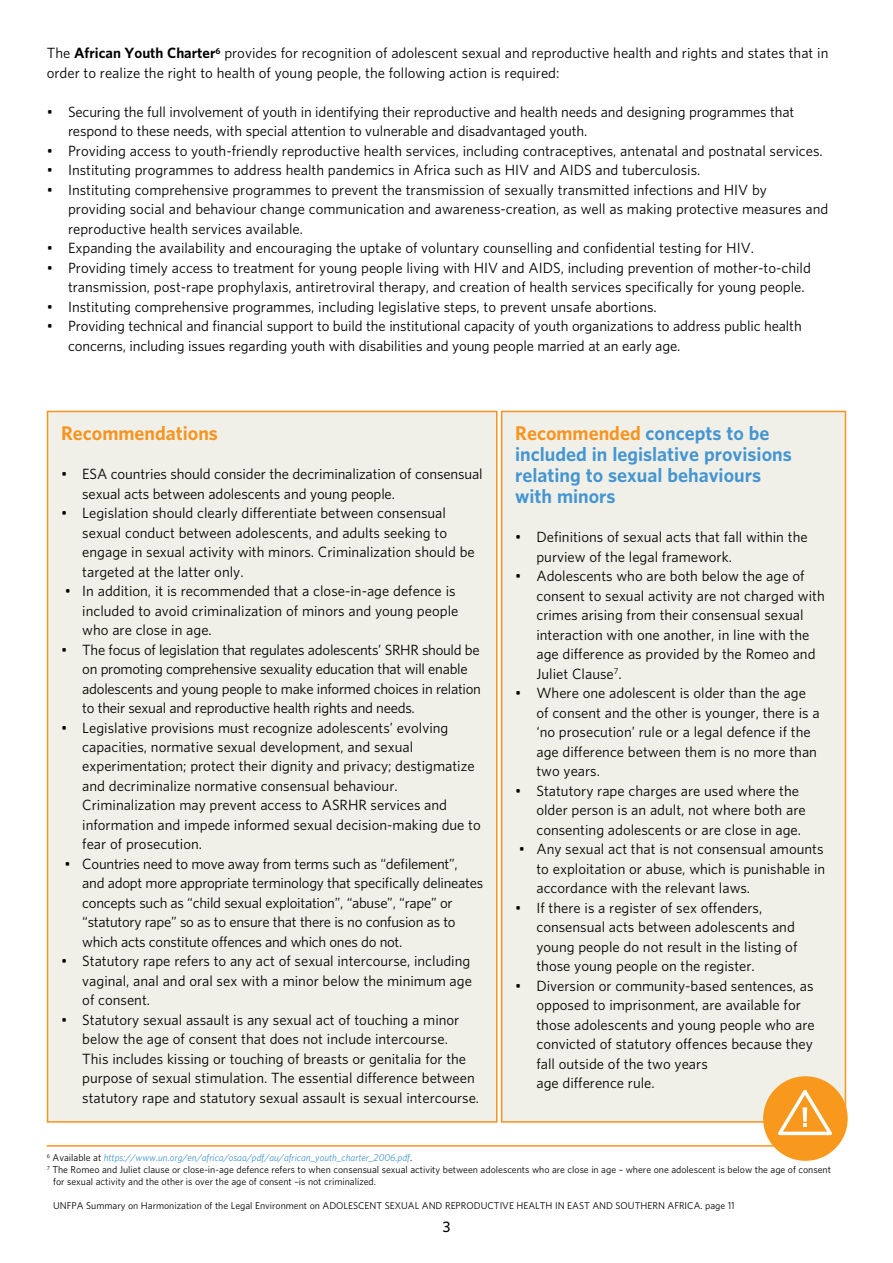
<style>
.page{position:relative;width:893px;height:1263px;background:#fff}
.page>*{position:absolute;margin:0;border:0;box-sizing:border-box;transform-origin:0 0}
.t1{font:700 18px/21px "UNFPA";color:#4495d1}
.t2{font:700 18px "UNFPA";color:#f7941e}
.t3{font:13.5px/19.5px "UNFPA Text";color:#000}
.t4{font:13.5px/19.5px "UNFPA Text";letter-spacing:-.02em;color:#000}
.t5{font:600 13.5px "UNFPA";color:#000}
.t6{font:9px "UNFPA Text";color:#000}
.t7{font:italic 9px "UNFPA Text";color:#4495d1}
.s1{font-family:"UNFPA";font-weight:700}
.s2{color:#f7941e}
.s3{font-style:normal;color:#000}
</style>
<div class="page">
<hr style="left:0;top:0;width:1px;height:1263px;background:#d9dac5">
<div style="left:502px;top:411px;width:343px;height:711px;background:#f0f0e8"></div>
<div style="left:501px;top:411px;width:345px;height:712px;border:2px solid #f7941e"></div>
<hr style="left:47px;top:1145px;width:769px;height:1px;background:#f7941e">
<div style="left:48px;top:411px;width:449px;height:711px;background:#f0f0e8"></div>
<div style="left:47px;top:411px;width:450px;height:712px;border:2px solid #f7941e"></div>
<div style="left:763px;top:1076px;width:85px;height:85px;background:#f8991d;border-radius:50%"></div>
<svg style="left:778px;top:1090px;width:54px;height:45px"></svg>
<p class="t3" style="left:47px;top:43px;width:783px">The <span class="s1">African Youth Charter</span><sup>6</sup> provides for recognition of adolescent sexual and reproductive health and rights and states that in order to realize the right to health of young people, the following action is required:</p>
<p class="t3" style="left:68px;top:101px;width:728px;text-indent:-21px">• Securing the full involvement of youth in identifying their reproductive and health needs and designing programmes that respond to these needs, with special attention to vulnerable and disadvantaged youth.</p>
<p class="t3" style="left:47px;top:140px;width:777px">• Providing access to youth-friendly reproductive health services, including contraceptives, antenatal and postnatal services.</p>
<p class="t3" style="left:47px;top:160px;width:655px">• Instituting programmes to address health pandemics in Africa such as HIV and AIDS and tuberculosis.</p>
<p class="t3" style="left:68px;top:179px;width:762px;text-indent:-21px">• Instituting comprehensive programmes to prevent the transmission of sexually transmitted infections and HIV by providing social and behaviour change communication and awareness-creation, as well as making protective measures and reproductive health services available.</p>
<p class="t3" style="left:47px;top:238px;width:709px">• Expanding the availability and encouraging the uptake of voluntary counselling and confidential testing for HIV.</p>
<p class="t3" style="left:68px;top:257px;width:744px;text-indent:-21px">• Providing timely access to treatment for young people living with HIV and AIDS, including prevention of mother-to-child transmission, post-rape prophylaxis, antiretroviral therapy, and creation of health services specifically for young people.</p>
<p class="t3" style="left:47px;top:296px;width:612px">• Instituting comprehensive programmes, including legislative steps, to prevent unsafe abortions.</p>
<p class="t3" style="left:68px;top:316px;width:735px;text-indent:-21px">• Providing technical and financial support to build the institutional capacity of youth organizations to address public health concerns, including issues regarding youth with disabilities and young people married at an early age.</p>
<h1 class="t2" style="left:61px;top:421px;width:158px">Recommendations</h1>
<p class="t3" style="left:82px;top:464px;width:402px;text-indent:-21px">• ESA countries should consider the decriminalization of consensual sexual acts between adolescents and young people.</p>
<p class="t3" style="left:82px;top:503px;width:394px;text-indent:-21px">• Legislation should clearly differentiate between consensual sexual conduct between adolescents, and adults seeking to engage in sexual activity with minors. Criminalization should be targeted at the latter only.</p>
<p class="t3" style="left:82px;top:581px;width:378px;text-indent:-17px">• In addition, it is recommended that a close-in-age defence is included to avoid criminalization of minors and young people who are close in age.</p>
<p class="t4" style="left:82px;top:639px;width:400px;text-indent:-21px">• The focus of legislation that regulates adolescents’ SRHR should be on promoting comprehensive sexuality education that will enable adolescents and young people to make informed choices in relation to their sexual and reproductive health rights and needs.</p>
<p class="t3" style="left:82px;top:717px;width:400px;text-indent:-21px">• Legislative provisions must recognize adolescents’ evolving capacities, normative sexual development, and sexual experimentation; protect their dignity and privacy; destigmatize and decriminalize normative consensual behaviour.<br>Criminalization may prevent access to ASRHR services and information and impede informed sexual decision-making due to fear of prosecution.</p>
<p class="t4" style="left:82px;top:854px;width:402px;text-indent:-18px">• Countries need to move away from terms such as “defilement”, and adopt more appropriate terminology that specifically delineates concepts such as “child sexual exploitation”, “abuse”, “rape” or “statutory rape” so as to ensure that there is no confusion as to which acts constitute offences and which ones do not.</p>
<p class="t3" style="left:82px;top:951px;width:391px;text-indent:-21px">• Statutory rape refers to any act of sexual intercourse, including vaginal, anal and oral sex with a minor below the minimum age of consent.</p>
<p class="t3" style="left:82px;top:1010px;width:398px;text-indent:-21px">• Statutory sexual assault is any sexual act of touching a minor below the age of consent that does not include intercourse.<br>This includes kissing or touching of breasts or genitalia for the purpose of sexual stimulation. The essential difference between statutory rape and statutory sexual assault is sexual intercourse.</p>
<h1 class="t1" style="left:515px;top:422px;width:278px"><span class="s2">Recommended</span> concepts to be included in legislative provisions relating to sexual behaviours with minors</h1>
<p class="t3" style="left:536px;top:527px;width:273px;text-indent:-21px">• Definitions of sexual acts that fall within the purview of the legal framework.</p>
<p class="t3" style="left:536px;top:566px;width:290px;text-indent:-21px">• Adolescents who are both below the age of consent to sexual activity are not charged with crimes arising from their consensual sexual interaction with one another, in line with the age difference as provided by the Romeo and Juliet Clause<sup>7</sup>.</p>
<p class="t3" style="left:536px;top:683px;width:285px;text-indent:-21px">• Where one adolescent is older than the age of consent and the other is younger, there is a ‘no prosecution’ rule or a legal defence if the age difference between them is no more than two years.</p>
<p class="t3" style="left:536px;top:780px;width:271px;text-indent:-21px">• Statutory rape charges are used where the older person is an adult, not where both are consenting adolescents or are close in age.</p>
<p class="t3" style="left:536px;top:839px;width:290px;text-align:justify;text-indent:-17px">• Any sexual act that is not consensual amounts to exploitation or abuse, which is punishable in accordance with the relevant laws.</p>
<p class="t3" style="left:536px;top:897px;width:262px;text-indent:-21px">• If there is a register of sex offenders, consensual acts between adolescents and young people do not result in the listing of those young people on the register.</p>
<p class="t3" style="left:536px;top:975px;width:280px;text-indent:-21px">• Diversion or community-based sentences, as opposed to imprisonment, are available for those adolescents and young people who are convicted of statutory offences because they fall outside of the two years<br>age difference rule.</p>
<p class="t7" style="left:47px;top:1152px;width:367px"><sup>6</sup> <span class="s3">Available at</span> https://www.un.org/en/africa/osaa/pdf/au/african_youth_charter_2006.pdf<span class="s3">.</span></p>
<p class="t6" style="left:47px;top:1164px;width:786px"><sup>7</sup> The Romeo and Juliet clause or close-in-age defence refers to when consensual sexual activity between adolescents who are close in age – where one adolescent is below the age of consent</p>
<p class="t6" style="left:53px;top:1176px;width:324px">for sexual activity and the other is over the age of consent –is not criminalized.</p>
<p class="t6" style="left:53px;top:1200px;width:683px">UNFPA Summary on Harmonization of the Legal Environment on ADOLESCENT SEXUAL AND REPRODUCTIVE HEALTH IN EAST AND SOUTHERN AFRICA. page 11</p>
<p class="t5" style="left:443px;top:1218px;width:9px">3</p>
</div>
